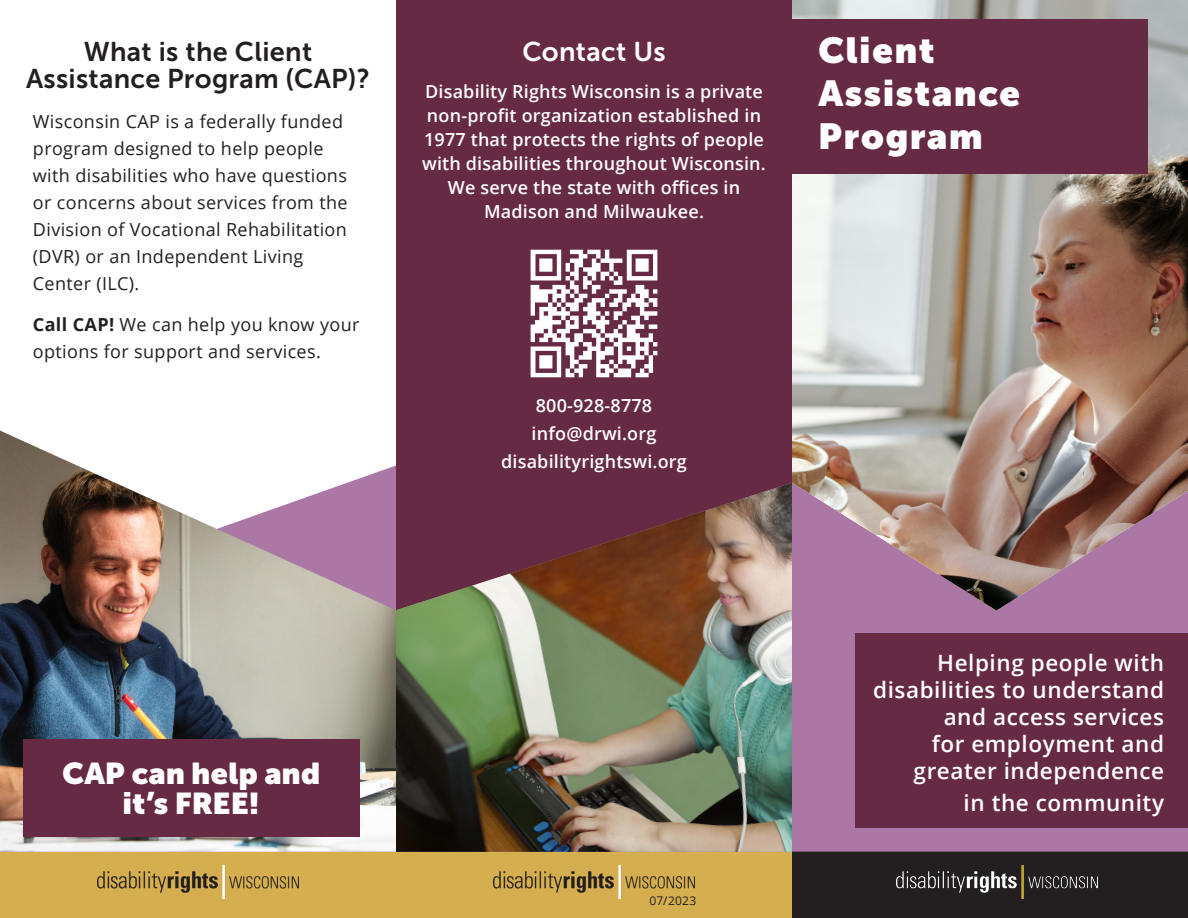
<style>
.page{position:relative;width:1188px;height:918px;background:#fff}
.page>*{position:absolute;margin:0;border:0;box-sizing:border-box;transform-origin:0 0}
.t1{font:900 36px/43.2px "Museo Sans Display";letter-spacing:.05em;color:#fff}
.t2{font:900 30px/30px "Museo Sans Display";letter-spacing:.015em;color:#fff;text-align:center}
.Heading_2{font:27px/27px "Museo Sans 700";letter-spacing:.01em;color:#231f20;text-align:center}
.Heading_2-2{font:27px "Museo Sans 700";letter-spacing:.01em;color:#fff}
.t3{font:600 22.5px/27px "Open Sans";letter-spacing:.025em;color:#fff;text-align:right}
.t4{font:18px/27px "Open Sans";letter-spacing:.02em;color:#231f20}
.t5{font:600 18px/24px "Open Sans";letter-spacing:.01em;color:#fff;text-align:center}
.t6{font:12px "Open Sans";letter-spacing:.02em;color:#231f20}
.s1{font-weight:700}
</style>
<div class="page">
<div style="left:0;top:852px;width:792px;height:66px;background:#d4ae4f"></div>
<div style="left:792px;top:852px;width:396px;height:66px;background:#231f20"></div>
<img style="left:896px;top:866px;width:201px;height:33px">
<img style="left:97px;top:866px;width:202px;height:33px">
<img style="left:493px;top:866px;width:202px;height:33px">
<div style="left:396px;top:0;width:396px;height:483px;background:#672a44"></div>
<div style="left:792px;top:611px;width:396px;height:241px;background:#ab78a5"></div>
<img style="left:792px;top:0;width:396px;height:611px">
<div style="left:792px;top:19px;width:356px;height:155px;background:#672a44"></div>
<div style="left:855px;top:634px;width:333px;height:194px;background:#672a44"></div>
<img style="left:396px;top:483px;width:396px;height:369px">
<img style="left:0;top:431px;width:396px;height:421px">
<div style="left:23px;top:739px;width:336px;height:98px;background:#672a44"></div>
<img style="left:512px;top:232px;width:164px;height:163px">
<h2 class="Heading_2" style="left:26px;top:38px;width:345px">What is the Client<br>Assistance Program (CAP)?</h2>
<p class="t4" style="left:33px;top:108px;width:316px">Wisconsin CAP is a federally funded program designed to help people with disabilities who have questions or concerns about services from the<br>Division of Vocational Rehabilitation (DVR) or an Independent Living<br>Center (ILC).</p>
<p class="t4" style="left:33px;top:310px;width:328px"><span class="s1">Call CAP!</span> We can help you know your options for support and services.</p>
<h2 class="Heading_2-2" style="left:522px;top:36px;width:145px">Contact Us</h2>
<p class="t5" style="left:422px;top:79px;width:345px">Disability Rights Wisconsin is a private non-profit organization established in 1977 that protects the rights of people with disabilities throughout Wisconsin.<br>We serve the state with offices in Madison and Milwaukee.</p>
<h1 class="t1" style="left:818px;top:29px;width:203px">Client<br>Assistance<br>Program</h1>
<p class="t5" style="left:536px;top:394px;width:118px">800-928-8778</p>
<p class="t5" style="left:532px;top:421px;width:126px">info@drwi.org</p>
<p class="t5" style="left:501px;top:449px;width:187px">disabilityrightswi.org</p>
<p class="t2" style="left:62px;top:759px;width:259px">CAP can help and it’s FREE!</p>
<p class="t6" style="left:650px;top:892px;width:48px">07/2023</p>
<p class="t3" style="left:873px;top:649px;width:292px">Helping people with disabilities to understand and access services<br>for employment and greater independence</p>
<p class="t3" style="left:964px;top:789px;width:202px">in the community</p>
</div>
